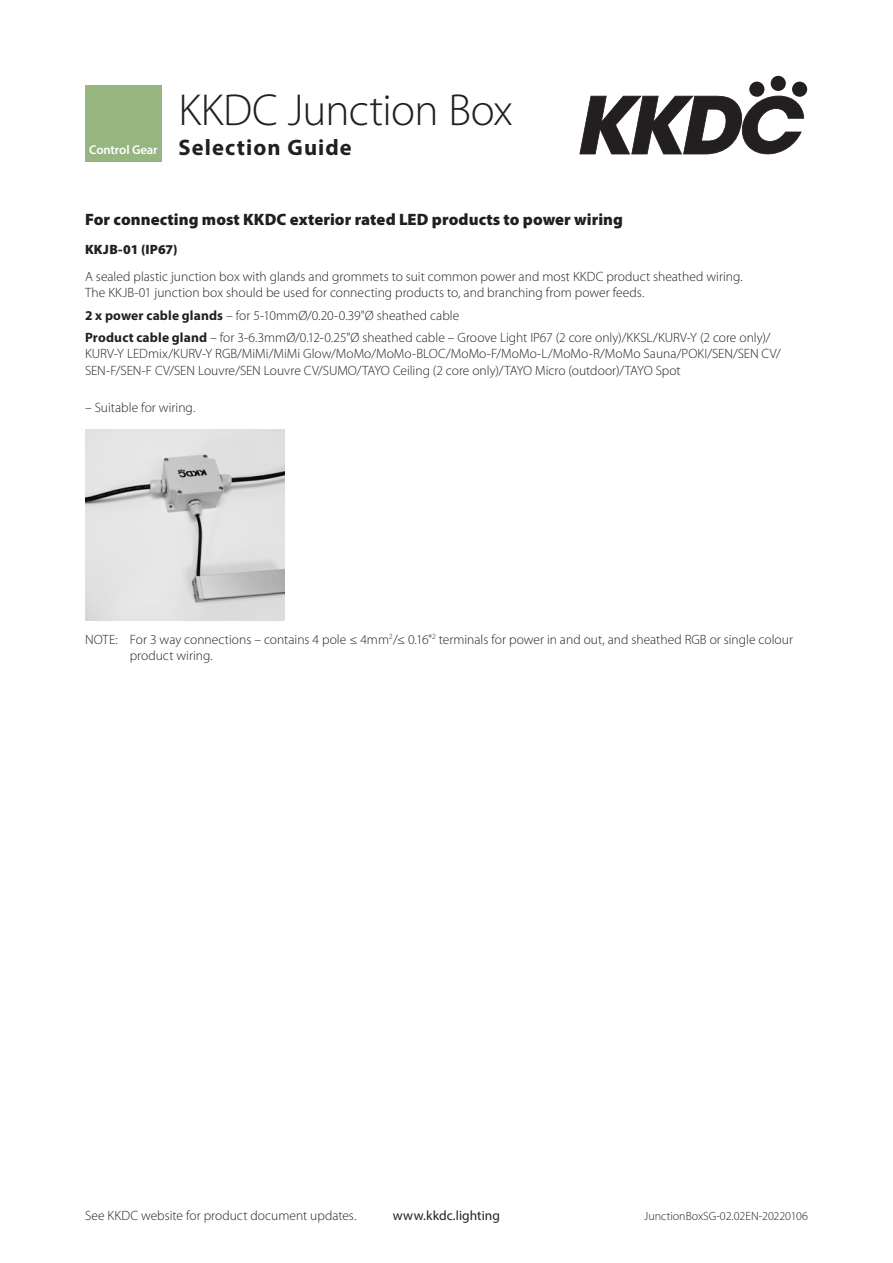
<style>
.page{position:relative;width:893px;height:1263px;background:#fff}
.page>*{position:absolute;margin:0;border:0;box-sizing:border-box;transform-origin:0 0}
.title_line1{font:300 45px "Myriad Pro";letter-spacing:-.015em;color:#231f20}
.title_line2{font:700 22.5px "Myriad Pro";letter-spacing:.05em;color:#231f20}
.heading{font:900 16.5px "Myriad Pro";letter-spacing:.005em;color:#231f20}
.body{font:300 13.5px/16.2px "Myriad Pro";color:#231f20}
.t1{font:13.5px "Myriad Pro";letter-spacing:.005em;color:#231f20}
.heading-2{font:900 13.5px "Myriad Pro";letter-spacing:.015em;color:#231f20}
.t2{font:600 12.75px "Myriad Pro";letter-spacing:-.01em;color:#fff}
.t3{font:300 12px "Myriad Pro";color:#231f20}
.s1{font-weight:700}
</style>
<div class="page">
<svg style="left:579px;top:96px;width:225px;height:58px"></svg>
<svg style="left:749px;top:81px;width:16px;height:16px"></svg>
<div style="left:770px;top:76px;width:16px;height:15px;background:#231f20;border-radius:50%"></div>
<div style="left:792px;top:81px;width:15px;height:16px;background:#231f20;border-radius:50%"></div>
<div style="left:85px;top:85px;width:77px;height:77px;background:#97b57f"></div>
<img style="left:85px;top:430px;width:200px;height:191px">
<p class="t2" style="left:89px;top:142px;width:70px">Control Gear</p>
<p class="title_line1" style="left:179px;top:83px;width:336px">KKDC Junction Box</p>
<p class="title_line2" style="left:179px;top:133px;width:175px">Selection Guide</p>
<p class="heading" style="left:85px;top:208px;width:540px">For connecting most KKDC exterior rated LED products to power wiring</p>
<p class="heading-2" style="left:85px;top:240px;width:94px">KKJB-01 (IP67)</p>
<p class="body" style="left:85px;top:268px;width:659px">A sealed plastic junction box with glands and grommets to suit common power and most KKDC product sheathed wiring.<br>The KKJB-01 junction box should be used for connecting products to, and branching from power feeds.</p>
<p class="body" style="left:85px;top:307px;width:376px"><span class="s1">2 x power cable glands</span> – for 5-10mmØ/0.20-0.39"Ø sheathed cable</p>
<p class="body" style="left:85px;top:329px;width:697px"><span class="s1">Product cable gland</span> – for 3-6.3mmØ/0.12-0.25"Ø sheathed cable – Groove Light IP67 (2 core only)/KKSL/KURV-Y (2 core only)/<br>KURV-Y LEDmix/KURV-Y RGB/MiMi/MiMi Glow/MoMo/MoMo-BLOC/MoMo-F/MoMo-L/MoMo-R/MoMo Sauna/POKI/SEN/SEN CV/<br>SEN-F/SEN-F CV/SEN Louvre/SEN Louvre CV/SUMO/TAYO Ceiling (2 core only)/TAYO Micro (outdoor)/TAYO Spot</p>
<p class="body" style="left:85px;top:399px;width:112px">– Suitable for wiring.</p>
<p class="body" style="left:130px;top:631px;width:665px;text-indent:-45px">NOTE: For 3 way connections – contains 4 pole ≤ 4mm<sup>2</sup>/≤ 0.16"<sup>2</sup> terminals for power in and out, and sheathed RGB or single colour product wiring.</p>
<p class="body" style="left:85px;top:1208px;width:273px">See KKDC website for product document updates.</p>
<p class="t1" style="left:393px;top:1207px;width:109px">www.kkdc.lighting</p>
<p class="t3" style="left:644px;top:1209px;width:165px">JunctionBoxSG-02.02EN-20220106</p>
</div>
